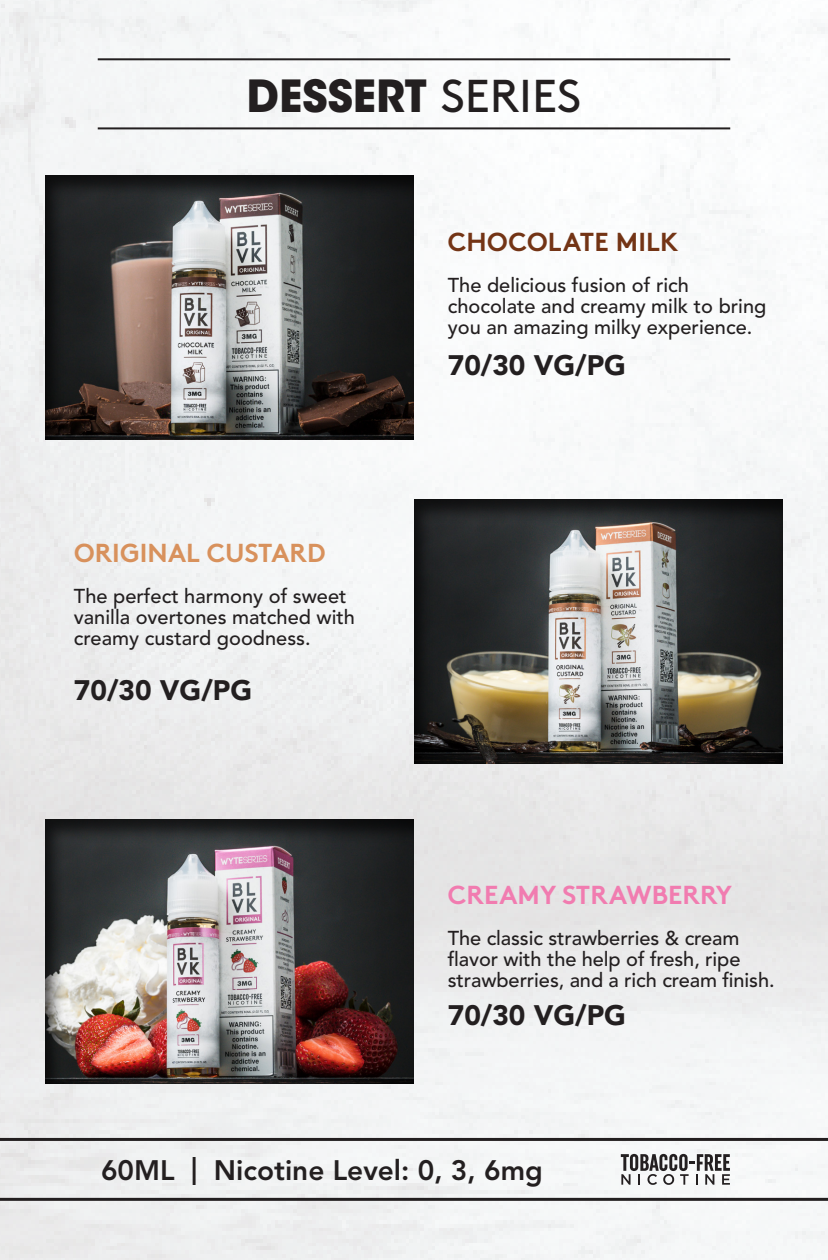
<style>
.page{position:relative;width:828px;height:1260px;background:#fff}
.page>*{position:absolute;margin:0;border:0;box-sizing:border-box;transform-origin:0 0}
.t1{font:700 44px "ITC Avant Garde Std";color:#231f20}
.t2{font:900 28px "Avenir LT Std";color:#231f20}
.t3{font:800 28px "Avenir LT Std";color:#231f20}
.t4{font:700 26px "Brown";letter-spacing:.005em;color:#f17cb0}
.t5{font:700 26px "Brown";letter-spacing:.005em;color:#d8915c}
.t6{font:700 26px "Brown";letter-spacing:.005em;color:#733415}
.t7{font:500 20px/21px "Avenir LT Std";color:#231f20}
.s1{font-family:"Brown";font-weight:400;font-size:46px}
</style>
<div class="page">
<div style="left:0;top:0;width:828px;height:1260px;background:linear-gradient(to bottom,#f9fafb,#e9eaea)"></div>
<div style="left:413px;top:499px;width:372px;height:268px;background:#231f20;opacity:.75"></div>
<div style="left:45px;top:175px;width:372px;height:268px;background:#231f20;opacity:.75"></div>
<div style="left:45px;top:819px;width:372px;height:268px;background:#231f20;opacity:.75"></div>
<svg style="left:0;top:1138px;width:828px;height:63px"></svg>
<svg style="left:621px;top:1154px;width:109px;height:31px"></svg>
<hr style="left:98px;top:127px;width:632px;height:2px;background:#231f20">
<hr style="left:98px;top:58px;width:632px;height:2px;background:#231f20">
<p class="t1" style="left:247px;top:67px;width:336px">DESSERT <span class="s1">SERIES</span></p>
<p class="t6" style="left:448px;top:221px;width:232px">CHOCOLATE MILK</p>
<p class="t7" style="left:448px;top:275px;width:320px">The delicious fusion of rich chocolate and creamy milk to bring you an amazing milky experience.</p>
<p class="t5" style="left:74px;top:532px;width:253px">ORIGINAL CUSTARD</p>
<p class="t7" style="left:74px;top:586px;width:283px">The perfect harmony of sweet vanilla overtones matched with creamy custard goodness.</p>
<p class="t2" style="left:74px;top:674px;width:180px">70/30 VG/PG</p>
<p class="t2" style="left:448px;top:348px;width:180px">70/30 VG/PG</p>
<p class="t4" style="left:448px;top:874px;width:286px">CREAMY STRAWBERRY</p>
<p class="t7" style="left:448px;top:928px;width:328px">The classic strawberries &amp; cream flavor with the help of fresh, ripe strawberries, and a rich cream finish.</p>
<p class="t2" style="left:448px;top:998px;width:180px">70/30 VG/PG</p>
<p class="t3" style="left:101px;top:1154px;width:443px">60ML | Nicotine Level: 0, 3, 6mg</p>
</div>
